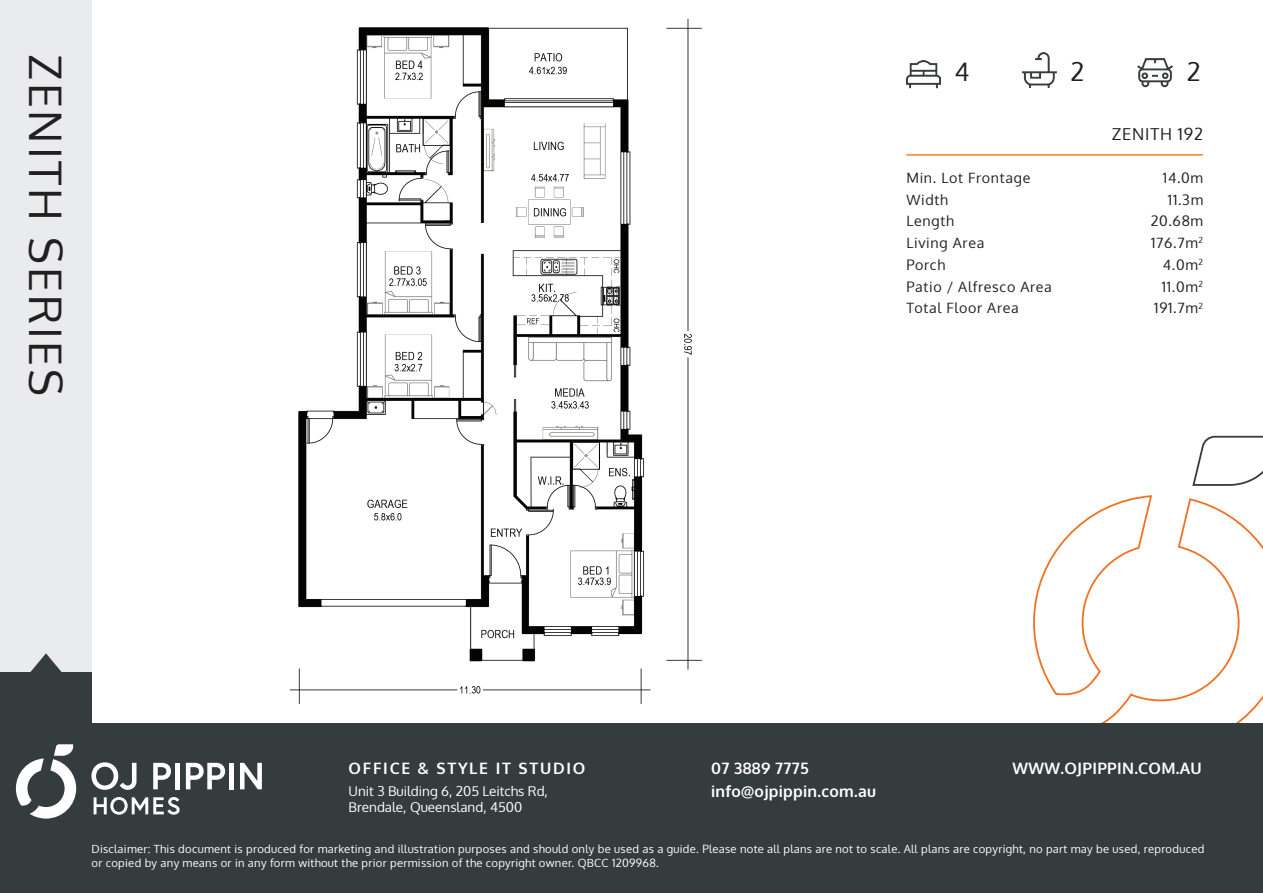
<style>
.page{position:relative;width:1263px;height:893px;background:#fff}
.page>*{position:absolute;margin:0;border:0;box-sizing:border-box;transform-origin:0 0}
.t1{font:45px "Oxygen";letter-spacing:.06em;color:#231f20}
.t2{font:25.5px "Oxygen";color:#231f20}
.t3{font:16.5px "Oxygen";letter-spacing:.05em;color:#231f20}
.t4{font:700 15.75px "Oxygen";letter-spacing:.02em;color:#fff}
.t5{font:700 15.75px "Oxygen";letter-spacing:.11em;color:#fff}
.t6{font:14.25px/21.8px "Oxygen";letter-spacing:.05em;color:#231f20}
.t7{font:13.5px "Oxygen";color:#fff}
.t8{font:11.25px/13.5px "Oxygen";letter-spacing:.025em;color:#fff}
</style>
<div class="page">
<hr style="left:906px;top:154px;width:297px;height:2px;background:#f47e2b">
<svg style="left:1033px;top:495px;width:230px;height:228px"></svg>
<svg style="left:1192px;top:435px;width:71px;height:51px"></svg>
<div style="left:0;top:0;width:92px;height:673px;background:#e9ebec"></div>
<div style="left:0;top:723px;width:1263px;height:170px;background:#353c3d"></div>
<div style="left:0;top:673px;width:92px;height:220px;background:#353c3d"></div>
<svg style="left:30px;top:653px;width:32px;height:20px"></svg>
<img style="left:290px;top:19px;width:412px;height:685px">
<svg style="left:91px;top:762px;width:45px;height:28px"></svg>
<svg style="left:153px;top:763px;width:18px;height:26px"></svg>
<div style="left:175px;top:763px;width:5px;height:26px;background:#fff"></div>
<svg style="left:186px;top:763px;width:39px;height:26px"></svg>
<div style="left:229px;top:763px;width:5px;height:26px;background:#fff"></div>
<svg style="left:240px;top:763px;width:22px;height:26px"></svg>
<svg style="left:94px;top:797px;width:86px;height:18px"></svg>
<svg style="left:16px;top:744px;width:60px;height:75px"></svg>
<img style="left:1022px;top:53px;width:34px;height:34px">
<img style="left:906px;top:61px;width:34px;height:27px">
<img style="left:1138px;top:59px;width:34px;height:28px">
<h1 class="t1" style="left:76px;top:54px;width:344px;rotate:90deg">ZENITH SERIES</h1>
<h2 class="t2" style="left:954px;top:55px;width:17px">4</h2>
<h2 class="t2" style="left:1070px;top:55px;width:15px">2</h2>
<h2 class="t2" style="left:1187px;top:55px;width:15px">2</h2>
<h3 class="t3" style="left:1112px;top:123px;width:93px">ZENITH 192</h3>
<p class="t6" style="left:906px;top:167px;width:147px">Min. Lot Frontage<br>Width<br>Length<br>Living Area<br>Porch<br>Patio / Alfresco Area<br>Total Floor Area</p>
<p class="t6" style="left:1151px;top:167px;width:54px;text-align:right">14.0m<br>11.3m<br>20.68m<br>176.7m<sup>2<br></sup>4.0m<sup>2<br></sup>11.0m<sup>2<br></sup>191.7m<sup>2</sup></p>
<h3 class="t5" style="left:349px;top:759px;width:238px">OFFICE &amp; STYLE IT STUDIO</h3>
<h3 class="t4" style="left:711px;top:759px;width:99px">07 3889 7775</h3>
<h3 class="t4" style="left:1012px;top:759px;width:191px">WWW.OJPIPPIN.COM.AU</h3>
<p class="t7" style="left:349px;top:782px;width:201px">Unit 3 Building 6, 205 Leitchs Rd,</p>
<h3 class="t4" style="left:711px;top:781px;width:167px">info@ojpippin.com.au</h3>
<p class="t7" style="left:349px;top:798px;width:175px">Brendale, Queensland, 4500</p>
<p class="t8" style="left:92px;top:843px;width:1114px">Disclaimer: This document is produced for marketing and illustration purposes and should only be used as a guide. Please note all plans are not to scale. All plans are copyright, no part may be used, reproduced or copied by any means or in any form without the prior permission of the copyright owner. QBCC 1209968.</p>
</div>
